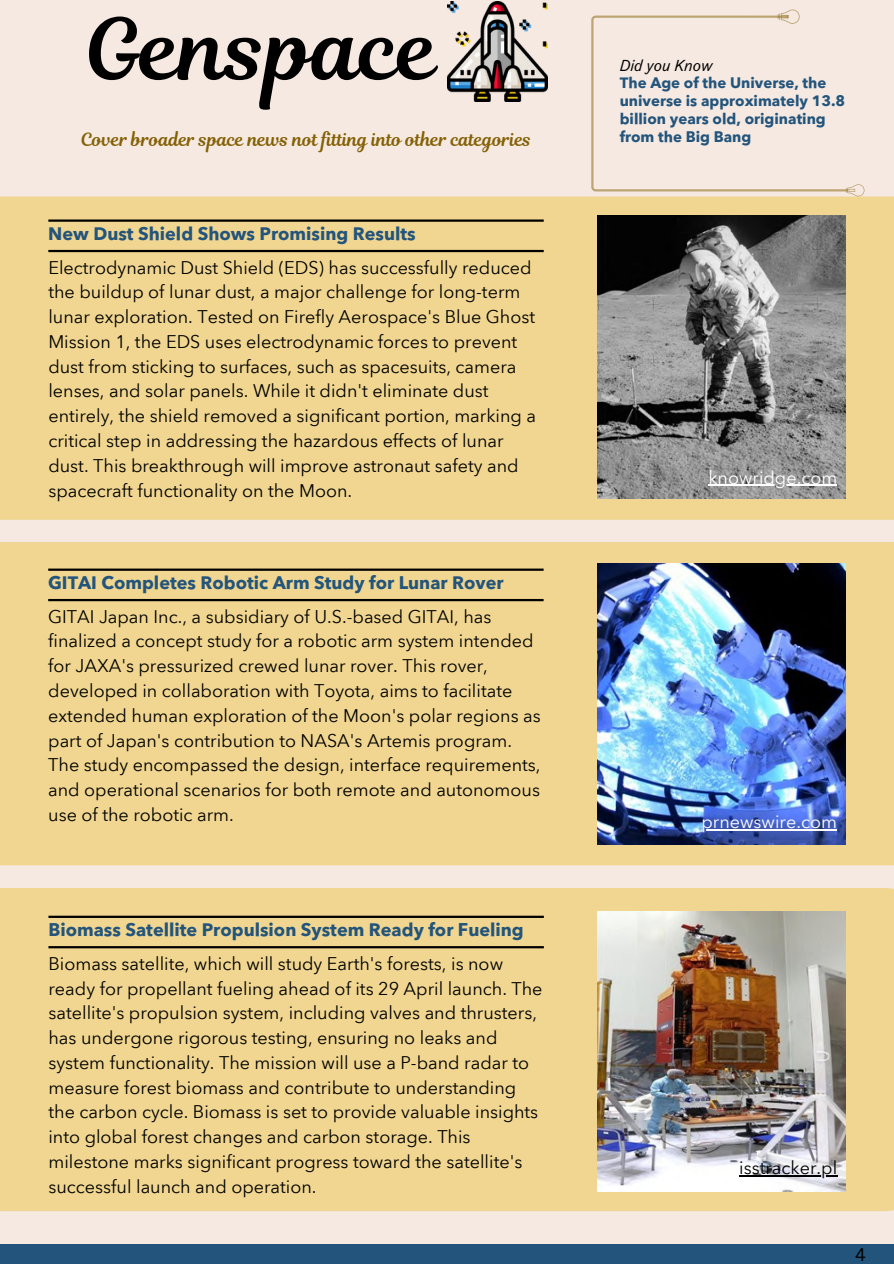
<style>
.page{position:relative;width:894px;height:1264px;background:#fff}
.page>*{position:absolute;margin:0;border:0;box-sizing:border-box;transform-origin:0 0}
.t1{font:84.75px "Magnolia Script";color:#000}
.t2{font:18px/24.8px "Avenir Next Arabic";color:#000}
.t3{font:700 18px "Avenir Next Arabic";color:#23547b}
.t4{font:18px "Magnolia Script";color:#846105}
.t5{font:18px "Avenir Next Arabic";color:#fff}
.t6{font:17.85px "Canva Sans";color:#000}
.t7{font:700 15px/18px "Avenir Next Arabic";color:#23547b}
.t8{font:italic 15px "Touvlo";color:#000}
</style>
<div class="page">
<div style="left:0;top:0;width:893px;height:1263px;background:#f5e9e2"></div>
<div style="left:0;top:196px;width:893px;height:324px;background:#f0d690"></div>
<div style="left:0;top:542px;width:893px;height:323px;background:#f0d690"></div>
<div style="left:0;top:888px;width:893px;height:323px;background:#f0d690"></div>
<div style="left:0;top:1243px;width:893px;height:20px;background:#23547b"></div>
<hr style="left:48px;top:250px;width:495px;height:2px;background:#000">
<hr style="left:48px;top:219px;width:495px;height:3px;background:#000">
<hr style="left:48px;top:599px;width:495px;height:2px;background:#000">
<hr style="left:48px;top:568px;width:495px;height:3px;background:#000">
<hr style="left:48px;top:946px;width:495px;height:2px;background:#000">
<hr style="left:48px;top:915px;width:495px;height:2px;background:#000">
<img style="left:447px;top:1px;width:100px;height:100px">
<svg style="left:591px;top:14px;width:254px;height:178px"></svg>
<svg style="left:845px;top:184px;width:19px;height:12px"></svg>
<hr style="left:746px;top:16px;width:42px;height:2px;background:#846105">
<svg style="left:777px;top:9px;width:22px;height:15px"></svg>
<img style="left:597px;top:216px;width:248px;height:282px">
<img style="left:597px;top:563px;width:248px;height:281px">
<img style="left:597px;top:911px;width:248px;height:280px">
<hr style="left:708px;top:484px;width:129px;height:2px;background:#fff">
<hr style="left:701px;top:829px;width:135px;height:1px;background:#fff">
<hr style="left:739px;top:1174px;width:98px;height:2px;background:#000">
<h2 class="t1" style="left:85px;top:-10px;width:354px">Genspace</h2>
<p class="t4" style="left:81px;top:127px;width:452px">Cover broader space news not fitting into other categories</p>
<p class="t3" style="left:48px;top:223px;width:369px">New Dust Shield Shows Promising Results</p>
<h3 class="t2" style="left:48px;top:255px;width:489px">Electrodynamic Dust Shield (EDS) has successfully reduced the buildup of lunar dust, a major challenge for long-term lunar exploration. Tested on Firefly Aerospace's Blue Ghost Mission 1, the EDS uses electrodynamic forces to prevent dust from sticking to surfaces, such as spacesuits, camera lenses, and solar panels. While it didn't eliminate dust entirely, the shield removed a significant portion, marking a critical step in addressing the hazardous effects of lunar dust. This breakthrough will improve astronaut safety and spacecraft functionality on the Moon.</h3>
<p class="t3" style="left:48px;top:572px;width:457px">GITAI Completes Robotic Arm Study for Lunar Rover</p>
<p class="t2" style="left:48px;top:604px;width:494px">GITAI Japan Inc., a subsidiary of U.S.-based GITAI, has finalized a concept study for a robotic arm system intended for JAXA's pressurized crewed lunar rover. This rover, developed in collaboration with Toyota, aims to facilitate extended human exploration of the Moon's polar regions as part of Japan's contribution to NASA's Artemis program.<br>The study encompassed the design, interface requirements, and operational scenarios for both remote and autonomous use of the robotic arm.</p>
<p class="t3" style="left:48px;top:919px;width:477px">Biomass Satellite Propulsion System Ready for Fueling</p>
<p class="t2" style="left:48px;top:951px;width:495px">Biomass satellite, which will study Earth's forests, is now ready for propellant fueling ahead of its 29 April launch. The satellite's propulsion system, including valves and thrusters, has undergone rigorous testing, ensuring no leaks and system functionality. The mission will use a P-band radar to measure forest biomass and contribute to understanding the carbon cycle. Biomass is set to provide valuable insights into global forest changes and carbon storage. This milestone marks significant progress toward the satellite's successful launch and operation.</p>
<h3 class="t8" style="left:619px;top:54px;width:94px">Did you Know</h3>
<p class="t7" style="left:619px;top:74px;width:227px">The Age of the Universe, the universe is approximately 13.8 billion years old, originating from the Big Bang</p>
<p class="t5" style="left:708px;top:467px;width:130px">knowridge.com</p>
<p class="t5" style="left:701px;top:811px;width:137px">prnewswire.com</p>
<p class="t2" style="left:739px;top:1155px;width:99px">isstracker.pl</p>
<h1 class="t6" style="left:854px;top:1241px;width:12px">4</h1>
</div>
